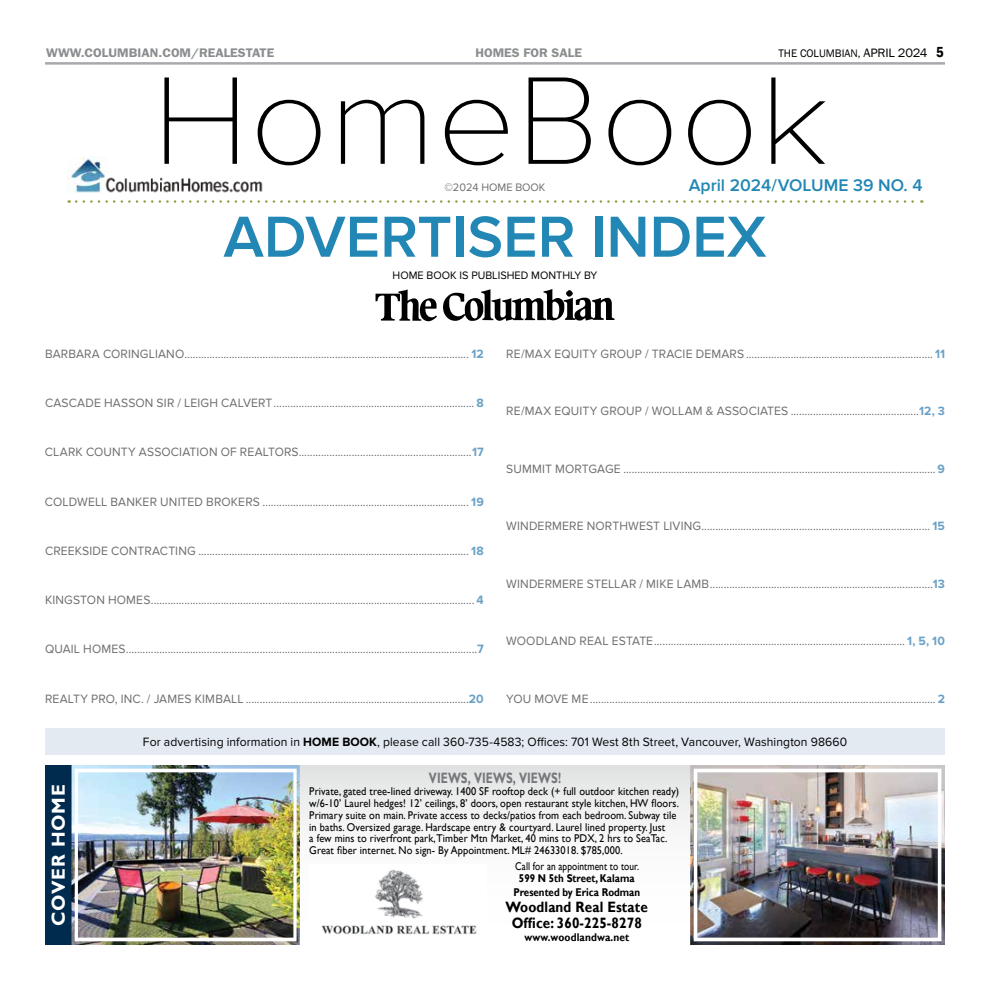
<style>
.page{position:relative;width:990px;height:990px;background:#fff}
.page>*{position:absolute;margin:0;border:0;box-sizing:border-box;transform-origin:0 0}
.t1{font:600 60px "Proxima Nova";color:#2287b4}
.t2{font:700 18.75px "Gill Sans";letter-spacing:.045em;color:#fff}
.t3{font:600 17.5px "Proxima Nova";color:#2287b4}
.t4{font:700 15px/16.2px "Gill Sans";letter-spacing:.01em;color:#000;text-align:center;scale:.9 1}
.t5{font:700 15px "Gill Sans";letter-spacing:.01em;color:#77787b;scale:.74 1}
.t6{font:12.5px "Proxima Nova";letter-spacing:.01em;color:#6d6e71}
.t7{font:12.5px "Proxima Nova";letter-spacing:.005em;color:#000}
.t8{font:600 12.5px "ITC Franklin Gothic Std";color:#8a8c8e;scale:1.05 1}
.t9{font:11.25px/11.9px "Gill Sans";letter-spacing:.01em;color:#000;scale:.92 1}
.t10{font:700 11.25px/13.5px "Gill Sans";color:#000;text-align:center;scale:.87 1}
.t11{font:11.25px "Proxima Nova";color:#000}
.t12{font:11.25px "Gill Sans";letter-spacing:.01em;color:#000;scale:.83 1}
.t13{font:11.25px "Franklin Gothic";color:#000}
.t14{font:700 11.25px "Gill Sans";color:#000;scale:.9 1}
.t15{font:11.25px "Proxima Nova";color:#6d6e71}
.s1{font-size:12.5px}
.s2{font-weight:600;font-stretch:condensed;font-size:15px}
.s3{font-weight:700;color:#6ba1c6}
.s4{font-weight:700}
</style>
<div class="page">
<hr style="left:45px;top:62px;width:900px;height:3px;background:#a7a9ac">
<div style="left:298px;top:765px;width:394px;height:180px;background:linear-gradient(to bottom,#e8e8e9,#fff)"></div>
<div style="left:45px;top:765px;width:27px;height:180px;background:#002a4e"></div>
<img style="left:690px;top:765px;width:255px;height:180px">
<div style="left:309px;top:865px;width:177px;height:72px;background:#fff"></div>
<img style="left:321px;top:870px;width:156px;height:64px">
<img style="left:72px;top:765px;width:228px;height:180px">
<svg style="left:164px;top:78px;width:662px;height:87px"></svg>
<svg style="left:76px;top:200px;width:846px;height:3px"></svg>
<div style="left:45px;top:729px;width:900px;height:26px;background:#e3eaf2"></div>
<svg style="left:376px;top:289px;width:61px;height:32px"></svg>
<svg style="left:443px;top:289px;width:171px;height:32px"></svg>
<img style="left:67px;top:157px;width:38px;height:36px">
<img style="left:105px;top:177px;width:158px;height:16px">
<p class="t8" style="left:46px;top:45px;width:219px">WWW.COLUMBIAN.COM/REALESTATE</p>
<p class="t8" style="left:475px;top:45px;width:103px">HOMES FOR SALE</p>
<p class="t13" style="left:779px;top:46px;width:167px">THE COLUMBIAN, <span class="s1">APRIL 2024</span> <span class="s2">5</span></p>
<p class="t15" style="left:445px;top:181px;width:102px">©2024 HOME BOOK</p>
<h3 class="t3" style="left:689px;top:175px;width:235px">April 2024/VOLUME 39 NO. 4</h3>
<h1 class="t1" style="left:224px;top:202px;width:544px">ADVERTISER INDEX</h1>
<p class="t11" style="left:393px;top:269px;width:206px">HOME BOOK IS PUBLISHED MONTHLY BY</p>
<p class="t6" style="left:45px;top:346px;width:440px">BARBARA CORINGLIANO...................................................................................................... <span class="s3">12</span></p>
<p class="t6" style="left:45px;top:396px;width:440px">CASCADE HASSON SIR / LEIGH CALVERT........................................................................ <span class="s3">8</span></p>
<p class="t6" style="left:45px;top:445px;width:440px">CLARK COUNTY ASSOCIATION OF REALTORS..............................................................<span class="s3">17</span></p>
<p class="t6" style="left:45px;top:494px;width:440px">COLDWELL BANKER UNITED BROKERS .......................................................................... <span class="s3">19</span></p>
<p class="t6" style="left:45px;top:543px;width:440px">CREEKSIDE CONTRACTING ................................................................................................. <span class="s3">18</span></p>
<p class="t6" style="left:45px;top:593px;width:440px">KINGSTON HOMES.................................................................................................................... <span class="s3">4</span></p>
<p class="t6" style="left:45px;top:642px;width:440px">QUAIL HOMES..............................................................................................................................<span class="s3">7</span></p>
<p class="t6" style="left:506px;top:346px;width:440px">RE/MAX EQUITY GROUP / TRACIE DEMARS ................................................................... <span class="s3">11</span></p>
<p class="t6" style="left:506px;top:404px;width:440px">RE/MAX EQUITY GROUP / WOLLAM &amp; ASSOCIATES ..............................................<span class="s3">12, 3</span></p>
<p class="t6" style="left:506px;top:461px;width:440px">SUMMIT MORTGAGE ................................................................................................................ <span class="s3">9</span></p>
<p class="t6" style="left:506px;top:519px;width:440px">WINDERMERE NORTHWEST LIVING.................................................................................. <span class="s3">15</span></p>
<p class="t6" style="left:506px;top:576px;width:440px">WINDERMERE STELLAR / MIKE LAMB................................................................................<span class="s3">13</span></p>
<p class="t6" style="left:506px;top:634px;width:440px">WOODLAND REAL ESTATE.......................................................................................... <span class="s3">1, 5, 10</span></p>
<p class="t6" style="left:45px;top:691px;width:440px">REALTY PRO, INC. / JAMES KIMBALL ................................................................................<span class="s3">20</span></p>
<p class="t6" style="left:506px;top:691px;width:440px">YOU MOVE ME............................................................................................................................ <span class="s3">2</span></p>
<p class="t7" style="left:143px;top:735px;width:706px">For advertising information in <span class="s4">HOME BOOK</span>, please call 360-735-4583; Offices: 701 West 8th Street, Vancouver, Washington 98660</p>
<p class="t5" style="left:429px;top:769px;width:180px">VIEWS, VIEWS, VIEWS!</p>
<h2 class="t2" style="left:47px;top:926px;width:143px;rotate:-90deg">COVER HOME</h2>
<p class="t9" style="left:309px;top:785px;width:404px">Private, gated tree-lined driveway. 1400 SF rooftop deck (+ full outdoor kitchen ready) w/6-10’ Laurel hedges! 12’ ceilings, 8’ doors, open restaurant style kitchen, HW floors.<br>Primary suite on main. Private access to decks/patios from each bedroom. Subway tile in baths. Oversized garage. Hardscape entry &amp; courtyard. Laurel lined property. Just<br>a few mins to riverfront park, Timber Mtn Market, 40 mins to PDX, 2 hrs to SeaTac.<br>Great fiber internet. No sign- By Appointment. ML# 24633018. $785,000.</p>
<p class="t12" style="left:515px;top:860px;width:151px">Call for an appointment to tour.</p>
<p class="t10" style="left:513px;top:872px;width:147px">599 N 5th Street, Kalama<br>Presented by Erica Rodman</p>
<p class="t4" style="left:506px;top:899px;width:160px">Woodland Real Estate<br>Office: 360-225-8278</p>
<p class="t14" style="left:524px;top:930px;width:118px">www.woodlandwa.net</p>
</div>
